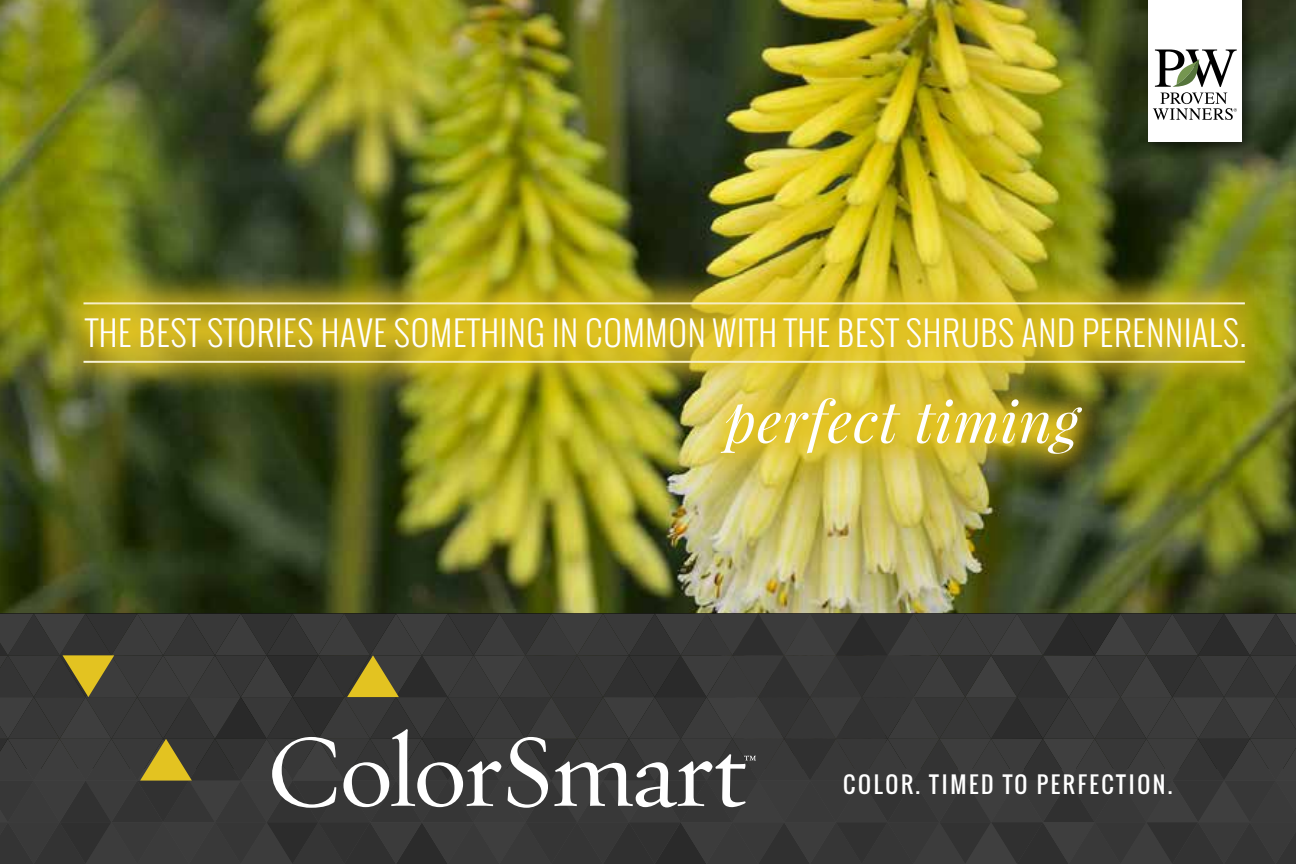
<style>
.page{position:relative;width:1296px;height:864px;background:#fff}
.page>*{position:absolute;margin:0;border:0;box-sizing:border-box;transform-origin:0 0}
.t1{font:italic 57px "Playfair Display";letter-spacing:.02em;color:#fff}
.t2{font:300 34px "Oswald";letter-spacing:.02em;color:#fff}
.t3{font:22.4px "Oswald";letter-spacing:.12em;color:#fff}
</style>
<div class="page">
<img style="left:0;top:0;width:1296px;height:614px">
<img style="left:687px;top:398px;width:429px;height:90px">
<img style="left:49px;top:267px;width:1230px;height:58px">
<img style="left:49px;top:325px;width:1230px;height:73px">
<svg style="left:50px;top:282px;width:1229px;height:100px;background:#beac26"></svg>
<div style="left:1143px;top:0;width:114px;height:157px;background:#000;opacity:.5"></div>
<div style="left:1149px;top:0;width:93px;height:142px;background:#fff"></div>
<svg style="left:1153px;top:49px;width:84px;height:71px"></svg>
<svg style="left:0;top:614px;width:1296px;height:250px;background:#434340"></svg>
<p class="t2" style="left:86px;top:309px;width:1162px">THE BEST STORIES HAVE SOMETHING IN COMMON WITH THE BEST SHRUBS AND PERENNIALS.</p>
<h1 class="t1" style="left:725px;top:383px;width:356px">perfect timing</h1>
<p class="t3" style="left:843px;top:767px;width:331px">COLOR. TIMED TO PERFECTION.</p>
</div>
